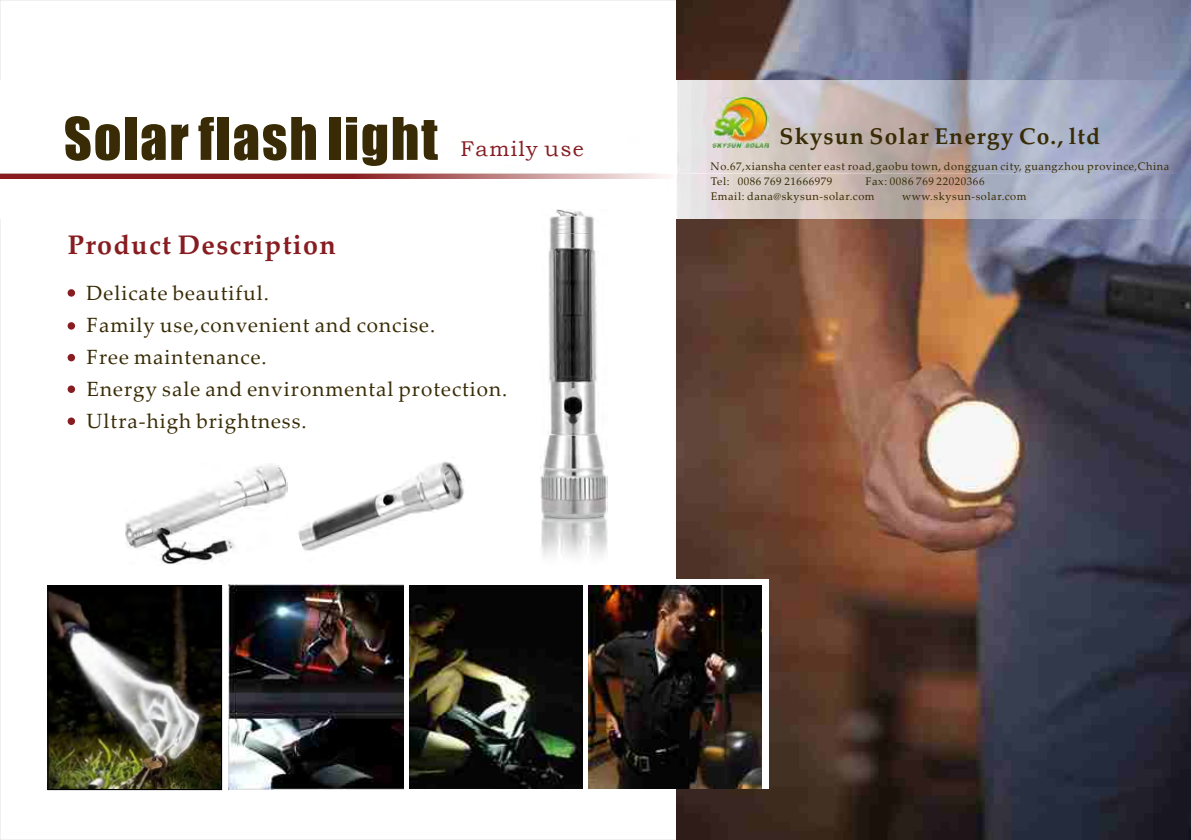
<style>
.page{position:relative;width:1191px;height:840px;background:#fff}
.page>*{position:absolute;margin:0;border:0;box-sizing:border-box;transform-origin:0 0}
.t1{font:54.2px "Impact";letter-spacing:.035em;color:#382b05}
.t2{font:700 26.8px "Palatino Linotype";letter-spacing:.05em;color:#871c21}
.t3{font:700 22.8px "Palatino Linotype";letter-spacing:.05em;color:#382b05}
.t4{font:21.4px "Bookman Old Style";letter-spacing:.065em;color:#871c21}
.t5{font:20.6px/32px "Palatino Linotype";letter-spacing:.05em;color:#382b05}
.t6{font:11px/15px "Palatino Linotype";letter-spacing:.05em;color:#382b05}
</style>
<div class="page">
<img style="left:676px;top:0;width:515px;height:839px">
<img style="left:0;top:174px;width:1189px;height:45px">
<img style="left:298px;top:461px;width:166px;height:90px">
<img style="left:0;top:174px;width:676px;height:4px">
<div style="left:48px;top:579px;width:721px;height:209px;background:#fff"></div>
<img style="left:229px;top:584px;width:174px;height:205px">
<img style="left:409px;top:585px;width:173px;height:203px">
<img style="left:588px;top:585px;width:173px;height:203px">
<img style="left:49px;top:586px;width:171px;height:201px">
<div style="left:47px;top:584px;width:175px;height:205px;border:1px solid #000"></div>
<img style="left:0;top:81px;width:1191px;height:93px">
<img style="left:125px;top:465px;width:163px;height:99px">
<img style="left:540px;top:209px;width:68px;height:348px">
<div style="left:67px;top:289px;width:8px;height:8px;background:#871c21;border-radius:50%"></div>
<div style="left:67px;top:322px;width:8px;height:8px;background:#871c21;border-radius:50%"></div>
<svg style="left:67px;top:353px;width:8px;height:8px"></svg>
<div style="left:67px;top:385px;width:8px;height:8px;background:#871c21;border-radius:50%"></div>
<div style="left:67px;top:417px;width:8px;height:8px;background:#871c21;border-radius:50%"></div>
<img style="left:712px;top:97px;width:56px;height:50px">
<h1 class="t1" style="left:64px;top:96px;width:375px">Solar flash light</h1>
<h3 class="t4" style="left:460px;top:134px;width:125px">Family use</h3>
<h2 class="t2" style="left:68px;top:234px;width:270px">Product Description</h2>
<h3 class="t5" style="left:87px;top:276px;width:422px">Delicate beautiful.<br>Family use,convenient and concise.<br>Free maintenance.<br>Energy sale and environmental protection.<br>Ultra-high brightness.</h3>
<h3 class="t3" style="left:779px;top:127px;width:322px">Skysun Solar Energy Co., ltd</h3>
<p class="t6" style="left:710px;top:158px;width:460px">No.67,xiansha center east road,gaobu town, dongguan city, guangzhou province,China</p>
<p class="t6" style="left:710px;top:173px;width:123px">Tel: 0086 769 21666979</p>
<p class="t6" style="left:710px;top:173px;width:275px;text-indent:155px">Fax: 0086 769 22020366<br>Email: dana@skysun-solar.com</p>
<p class="t6" style="left:902px;top:188px;width:126px">www.skysun-solar.com</p>
</div>
